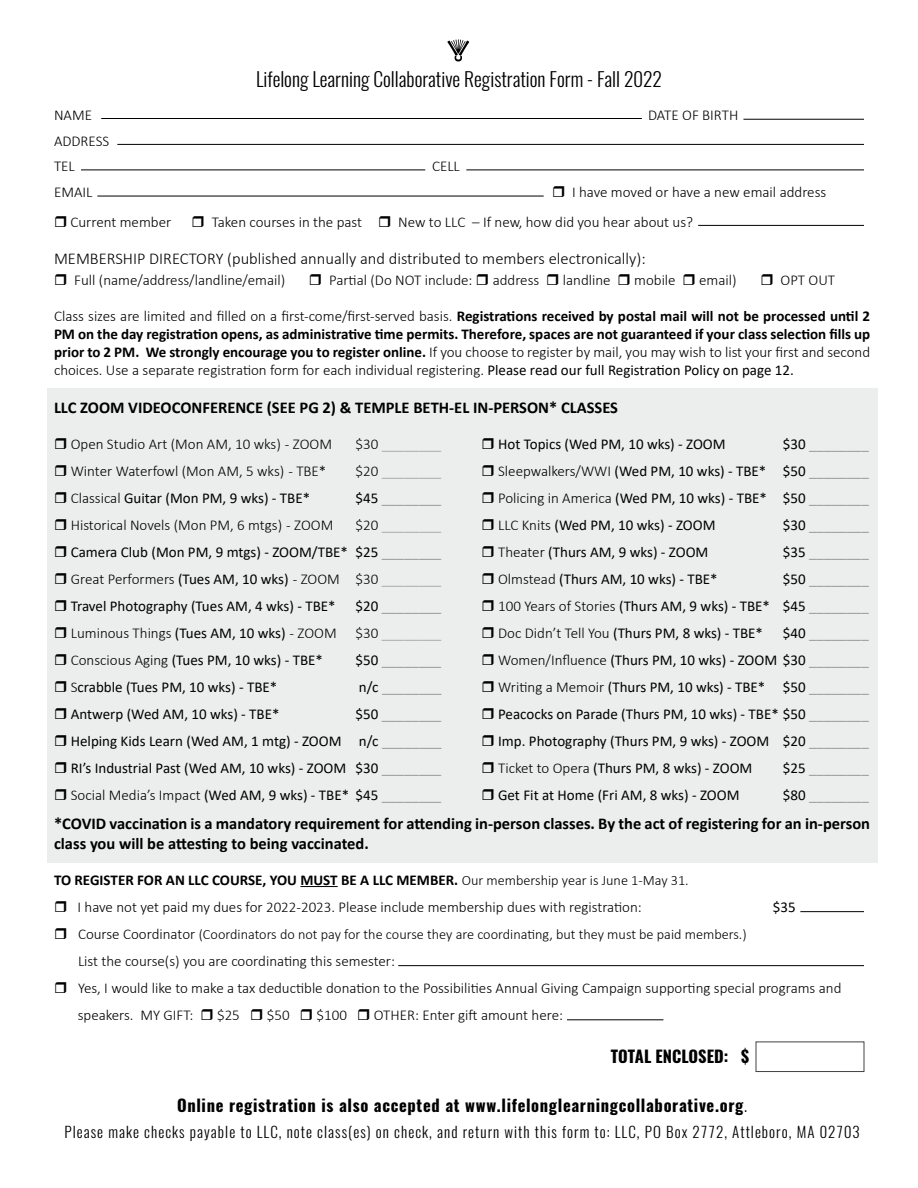
<style>
.page{position:relative;width:918px;height:1188px;background:#fff}
.page>*{position:absolute;margin:0;border:0;box-sizing:border-box;transform-origin:0 0}
.t1{font:300 19.5px "Oswald";color:#000}
.t2{font:700 16.5px/19.8px "Calibri";color:#000}
.t3{font:300 16.5px "Calibri";color:#000}
.t4{font:700 16.5px "Oswald";letter-spacing:.04em;color:#000}
.t5{font:700 16.5px "Oswald";color:#000}
.t6{font:15px/27px "Calibri";color:#000;text-align:justify}
.t7{font:300 15px/27px "Calibri";color:#000}
.t8{font:700 15px/18px "Calibri";color:#000;text-align:justify}
.t9{font:300 15px "Oswald";letter-spacing:.07em;color:#000}
.t10{font:15px "Calibri";color:#939598}
.t11{font:300 15px "Calibri";color:#939598}
.t12{font:300 14.25px "Calibri";color:#000}
.s1{font-weight:300}
.s2{font-weight:400}
.s3{color:#000}
.s4{color:#939598}
.s5{font-weight:300;color:#939598}
.s6{font-weight:700}
.s7{font-size:14.25px}
.s8{font-size:15px}
</style>
<div class="page">
<div style="left:47px;top:388px;width:831px;height:474px;background:#e6e7e8"></div>
<hr style="left:300px;top:886px;width:38px;height:1px;background:#000">
<hr style="left:101px;top:118px;width:541px;height:1px;background:#000">
<hr style="left:117px;top:144px;width:747px;height:1px;background:#000">
<hr style="left:81px;top:170px;width:344px;height:1px;background:#000">
<hr style="left:466px;top:170px;width:398px;height:1px;background:#000">
<hr style="left:97px;top:196px;width:447px;height:1px;background:#000">
<hr style="left:698px;top:225px;width:166px;height:1px;background:#000">
<hr style="left:743px;top:119px;width:121px;height:1px;background:#000">
<hr style="left:398px;top:965px;width:466px;height:1px;background:#000">
<hr style="left:567px;top:1020px;width:96px;height:1px;background:#000">
<svg style="left:447px;top:39px;width:22px;height:23px"></svg>
<hr style="left:800px;top:911px;width:64px;height:1px;background:#000">
<h1 class="t1" style="left:256px;top:66px;width:408px">Lifelong Learning Collaborative Registration Form - Fall 2022</h1>
<p class="t7" style="left:54px;top:102px;width:40px">NAME</p>
<p class="t7" style="left:648px;top:102px;width:92px">DATE OF BIRTH</p>
<p class="t7" style="left:54px;top:128px;width:57px;line-height:25.5px">ADDRESS<br>TEL</p>
<p class="t7" style="left:432px;top:153px;width:29px">CELL</p>
<p class="t7" style="left:54px;top:178px;width:40px">EMAIL</p>
<p class="t7" style="left:572px;top:178px;width:256px">I have moved or have a new email address</p>
<p class="t7" style="left:70px;top:208px;width:102px">Current member</p>
<p class="t7" style="left:212px;top:208px;width:152px">Taken courses in the past</p>
<p class="t7" style="left:398px;top:208px;width:297px">New to LLC – If new, how did you hear about us?</p>
<p class="t3" style="left:54px;top:249px;width:593px">MEMBERSHIP DIRECTORY (published annually and distributed to members electronically):</p>
<p class="t7" style="left:74px;top:267px;width:213px">Full (name/address/landline/email)</p>
<p class="t7" style="left:329px;top:267px;width:145px">Partial (Do NOT include:</p>
<p class="t7" style="left:493px;top:267px;width:48px">address</p>
<p class="t7" style="left:563px;top:267px;width:49px">landline</p>
<p class="t7" style="left:634px;top:267px;width:43px">mobile</p>
<p class="t7" style="left:699px;top:267px;width:39px">email)</p>
<p class="t7" style="left:781px;top:267px;width:56px">OPT OUT</p>
<p class="t8" style="left:54px;top:307px;width:818px"><span class="s1">Class sizes are limited and filled on a first-come/first-served basis.</span> Registrations received by postal mail will not be processed until 2<br>PM on the day registration opens, as administrative time permits. Therefore, spaces are not guaranteed if your class selection fills up prior to 2 PM. We strongly encourage you to register online. <span class="s1">If you choose to register by mail, you may wish to list your first and second choices. Use a separate registration form for each individual registering.</span> <span class="s2">Please read our full Registration Policy on page 12.</span></p>
<p class="t2" style="left:54px;top:398px;width:566px">LLC ZOOM VIDEOCONFERENCE (SEE PG 2) &amp; TEMPLE BETH-EL IN-PERSON* CLASSES</p>
<p class="t7" style="left:71px;top:431px;width:263px">Open Studio Art (Mon AM, 10 wks) - ZOOM</p>
<p class="t11" style="left:356px;top:435px;width:87px"><span class="s3">$30</span> ________</p>
<p class="t7" style="left:71px;top:458px;width:257px">Winter Waterfowl (Mon AM, 5 wks) - TBE*</p>
<p class="t11" style="left:356px;top:462px;width:87px"><span class="s3">$20</span> ________</p>
<p class="t6" style="left:71px;top:484px;width:241px"><span class="s1">Classical</span> Guitar (Mon PM, 9 wks) - TBE*</p>
<p class="t10" style="left:356px;top:488px;width:87px"><span class="s3">$45</span> ________</p>
<p class="t7" style="left:71px;top:512px;width:264px">Historical Novels (Mon PM, 6 mtgs) - ZOOM</p>
<p class="t6" style="left:498px;top:430px;width:372px;text-indent:285px">$30 <span class="s4">________ </span><span class="s1">Sleepwalkers/WWI</span> (Wed PM, 10 wks) - TBE* $50 <span class="s4">________ </span><span class="s1">Policing in America</span> (Wed PM, 10 wks) - TBE* $50 <span class="s4">________ </span><span class="s1">LLC Knits</span> (Wed PM, 10 wks) - ZOOM</p>
<p class="t6" style="left:498px;top:430px;width:229px">Hot Topics (Wed PM, 10 wks) - ZOOM</p>
<p class="t10" style="left:783px;top:515px;width:87px"><span class="s3">$30</span> ________</p>
<p class="t6" style="left:71px;top:511px;width:372px;text-indent:285px"><span class="s1">$20</span> <span class="s5">________ </span>Camera Club (Mon PM, 9 mtgs) - ZOOM/TBE* $25 <span class="s4">________ </span><span class="s1">Great Performers</span> (Tues AM, 10 wks) <span class="s1">- ZOOM $30</span> <span class="s5">________ </span>Travel Photography (Tues AM, 4 wks) - TBE*</p>
<p class="t6" style="left:498px;top:538px;width:212px"><span class="s1">Theater</span> (Thurs AM, 9 wks) - ZOOM</p>
<p class="t10" style="left:783px;top:542px;width:87px"><span class="s3">$35</span> ________</p>
<p class="t6" style="left:498px;top:565px;width:221px"><span class="s1">Olmstead</span> (Thurs AM, 10 wks) - TBE*</p>
<p class="t6" style="left:498px;top:565px;width:372px;text-indent:285px">$50 <span class="s4">________ </span><span class="s1">100 Years of Stories</span> (Thurs AM, 9 wks) - TBE* $45 <span class="s4">________ </span><span class="s1">Doc Didn’t Tell You</span> (Thurs PM, 8 wks) - TBE*</p>
<p class="t10" style="left:356px;top:596px;width:87px"><span class="s3">$20</span> ________</p>
<p class="t6" style="left:498px;top:619px;width:372px;text-indent:285px">$40 <span class="s4">________ </span><span class="s1">Women/Influence</span> (Thurs PM, 10 wks) - ZOOM $30 <span class="s4">________ </span><span class="s1">Writing a Memoir</span> (Thurs PM, 10 wks) - TBE* $50 <span class="s4">________ </span>Peacocks on Parade (Thurs PM, 10 wks) - TBE* $50 <span class="s4">________ </span>Imp. Photography (Thurs PM, 9 wks) - ZOOM $20 <span class="s4">________ </span><span class="s1">Ticket to Opera</span> (Thurs PM, 8 wks) - ZOOM</p>
<p class="t7" style="left:71px;top:620px;width:267px">Luminous Things <span class="s2">(Tues AM, 10 wks)</span> - ZOOM</p>
<p class="t11" style="left:355px;top:624px;width:87px"><span class="s3">$30</span> ________</p>
<p class="t6" style="left:71px;top:646px;width:254px"><span class="s1">Conscious Aging</span> (Tues PM, 10 wks) - TBE*</p>
<p class="t10" style="left:356px;top:650px;width:87px"><span class="s3">$50</span> ________</p>
<p class="t6" style="left:71px;top:673px;width:208px"><span class="s1">S</span>crabble (Tues PM, 10 wks) - TBE*</p>
<p class="t10" style="left:359px;top:677px;width:84px"><span class="s3">n/c</span> ________</p>
<p class="t6" style="left:71px;top:700px;width:210px">Antwerp (Wed AM, 10 wks) - TBE*</p>
<p class="t6" style="left:71px;top:700px;width:373px;text-indent:285px">$50 <span class="s4">________ </span>Helping Kids Learn (Wed AM, 1 mtg) - ZOOM n/c <span class="s4">________ </span>RI’s Industrial Past (Wed AM, 10 wks) - ZOOM $30 <span class="s4">________ </span><span class="s1">Social Media’s Impact</span> (Wed AM, 9 wks) - TBE* $45 <span class="s4">________</span></p>
<p class="t2" style="left:54px;top:813px;width:818px">*COVID vaccination is a mandatory requirement for attending in-person classes. By the act of registering for an in-person class you will be attesting to being vaccinated.</p>
<p class="t7" style="left:78px;top:866px;width:613px;text-indent:-24px"><span class="s6">TO REGISTER FOR AN LLC COURSE, YOU MUST BE A LLC MEMBER.</span> <span class="s7">Our membership year is June 1-May 31.<br></span>I have not yet paid my dues for 2022-2023. Please include membership dues with registration:</p>
<p class="t10" style="left:783px;top:758px;width:87px"><span class="s3">$25</span> ________</p>
<p class="t6" style="left:498px;top:781px;width:243px">Get Fit at Home (Fri AM, 8 wks) - ZOOM</p>
<p class="t10" style="left:783px;top:785px;width:87px"><span class="s3">$80</span> ________</p>
<p class="t6" style="left:773px;top:893px;width:24px">$35</p>
<p class="t12" style="left:78px;top:925px;width:670px"><span class="s8">Course Coordinator</span> (Coordinators do not pay for the course they are coordinating, but they must be paid members.)</p>
<p class="t7" style="left:78px;top:947px;width:765px">List the course(s) you are coordinating this semester:<br>Yes, I would like to make a tax deductible donation to the Possibilities Annual Giving Campaign supporting special programs and speakers. MY GIFT:</p>
<p class="t7" style="left:217px;top:1001px;width:24px">$25</p>
<p class="t7" style="left:267px;top:1001px;width:24px">$50</p>
<p class="t7" style="left:317px;top:1001px;width:32px">$100</p>
<p class="t7" style="left:374px;top:1001px;width:191px">OTHER: Enter gift amount here:</p>
<p class="t5" style="left:611px;top:1045px;width:140px">TOTAL ENCLOSED: $</p>
<p class="t4" style="left:177px;top:1094px;width:571px">Online registration is also accepted at www.lifelonglearningcollaborative.org<span class="s1">.</span></p>
<p class="t9" style="left:64px;top:1122px;width:797px">Please make checks payable to LLC, note class(es) on check, and return with this form to: LLC, PO Box 2772, Attleboro, MA 02703</p>
</div>
